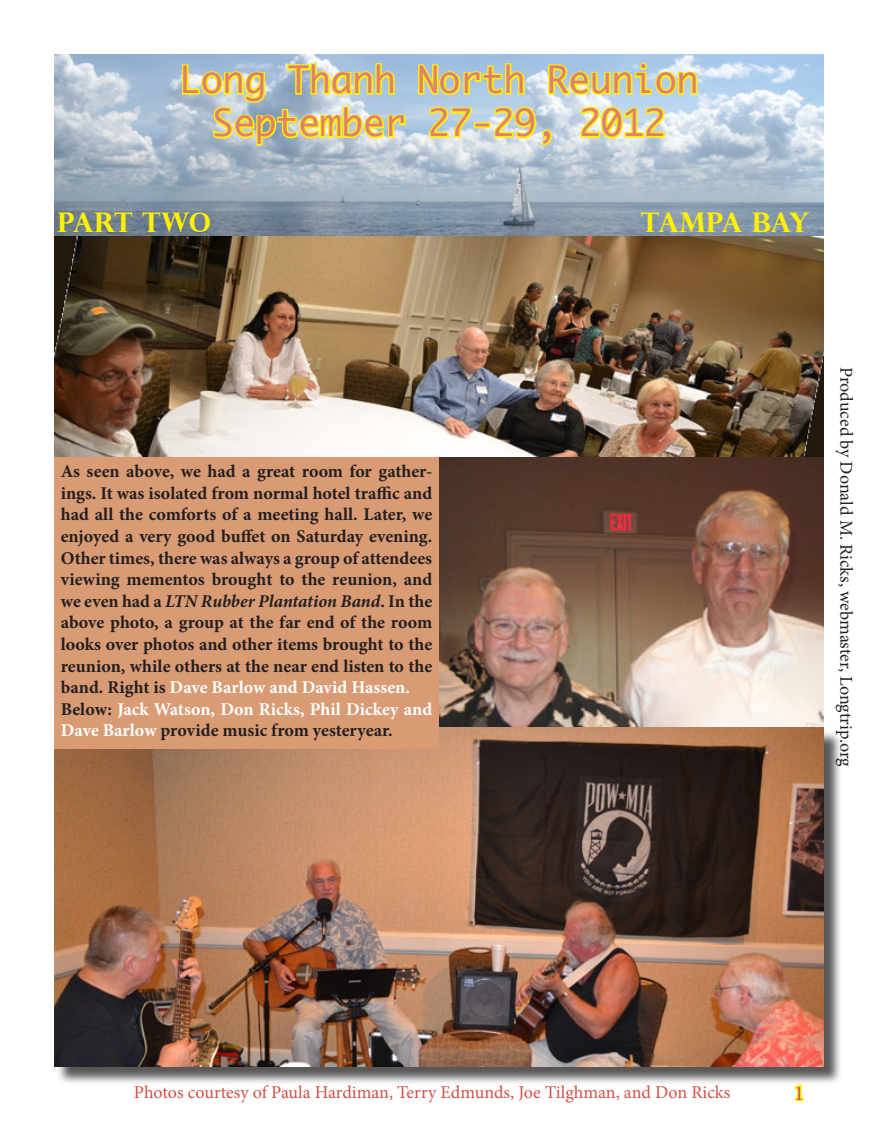
<style>
.page{position:relative;width:878px;height:1148px;background:#fff}
.page>*{position:absolute;margin:0;border:0;box-sizing:border-box;transform-origin:0 0}
.t1{font:36px "Monaco";color:#de816e}
.t2{font:700 27px "Perpetua Titling";letter-spacing:-.04em;color:#fff101}
.t3{font:21px "Minion Pro";color:#d34f45}
.t4{font:700 18px/21.6px "Minion Pro";color:#231f20;text-align:justify}
.t5{font:700 18px/21.6px "Minion Pro";color:#fff}
.t6{font:18px "Minion Pro";letter-spacing:-.005em;color:#d34f45}
.t7{font:18px "Minion Pro";letter-spacing:-.005em;color:#231f20}
.s1{font-style:italic}
.s2{color:#fff}
.s3{color:#231f20}
</style>
<div class="page">
<img style="left:54px;top:54px;width:770px;height:403px">
<svg style="left:794px;top:1085px;width:10px;height:17px"></svg>
<svg style="left:416px;top:59px;width:110px;height:38px;background:#c9d588"></svg>
<svg style="left:546px;top:60px;width:152px;height:37px;background:#d3dd8d"></svg>
<svg style="left:180px;top:62px;width:227px;height:85px;background:#cad294"></svg>
<svg style="left:427px;top:105px;width:47px;height:34px;background:#d8df8b"></svg>
<div style="left:474px;top:122px;width:16px;height:6px;border:3px solid #fff101"></div>
<svg style="left:492px;top:105px;width:62px;height:42px;background:#dadf98"></svg>
<svg style="left:578px;top:105px;width:88px;height:35px;background:#eaea7b"></svg>
<img style="left:439px;top:457px;width:385px;height:270px">
<div style="left:56px;top:730px;width:786px;height:355px;background:#231f20;opacity:.75"></div>
<img style="left:54px;top:727px;width:770px;height:339px">
<div style="left:54px;top:457px;width:385px;height:292px;background:#d99b74"></div>
<p class="t1" style="left:180px;top:49px;width:520px">Long Thanh North Reunion</p>
<p class="t1" style="left:212px;top:92px;width:455px">September 27-29, 2012</p>
<p class="t2" style="left:57px;top:205px;width:155px">PART TWO</p>
<p class="t2" style="left:641px;top:205px;width:171px">TAMPA BAY</p>
<p class="t4" style="left:61px;top:460px;width:373px">As seen above, we had a great room for gather&shy;ings. It was isolated from normal hotel traffic and had all the comforts of a meeting hall. Later, we enjoyed a very good buffet on Saturday evening.<br>Other times, there was always a group of attendees viewing mementos brought to the reunion, and we even had a <span class="s1">LTN Rubber Plantation Band</span>. In the above photo, a group at the far end of the room looks over photos and other items brought to the reunion, while others at the near end listen to the band. Right is <span class="s2">Dave Barlow and David Hassen.</span></p>
<p class="t5" style="left:61px;top:698px;width:373px"><span class="s3">Below:</span> Jack Watson, Don Ricks, Phil Dickey and<br>Dave Barlow <span class="s3">provide music from yesteryear.</span></p>
<p class="t7" style="left:858px;top:366px;width:401px;rotate:90deg">Produced by Donald M. Ricks, webmaster, Longtrip.org</p>
<p class="t6" style="left:134px;top:1080px;width:598px">Photos courtesy of Paula Hardiman, Terry Edmunds, Joe Tilghman, and Don Ricks</p>
<p class="t3" style="left:794px;top:1078px;width:12px">1</p>
</div>
